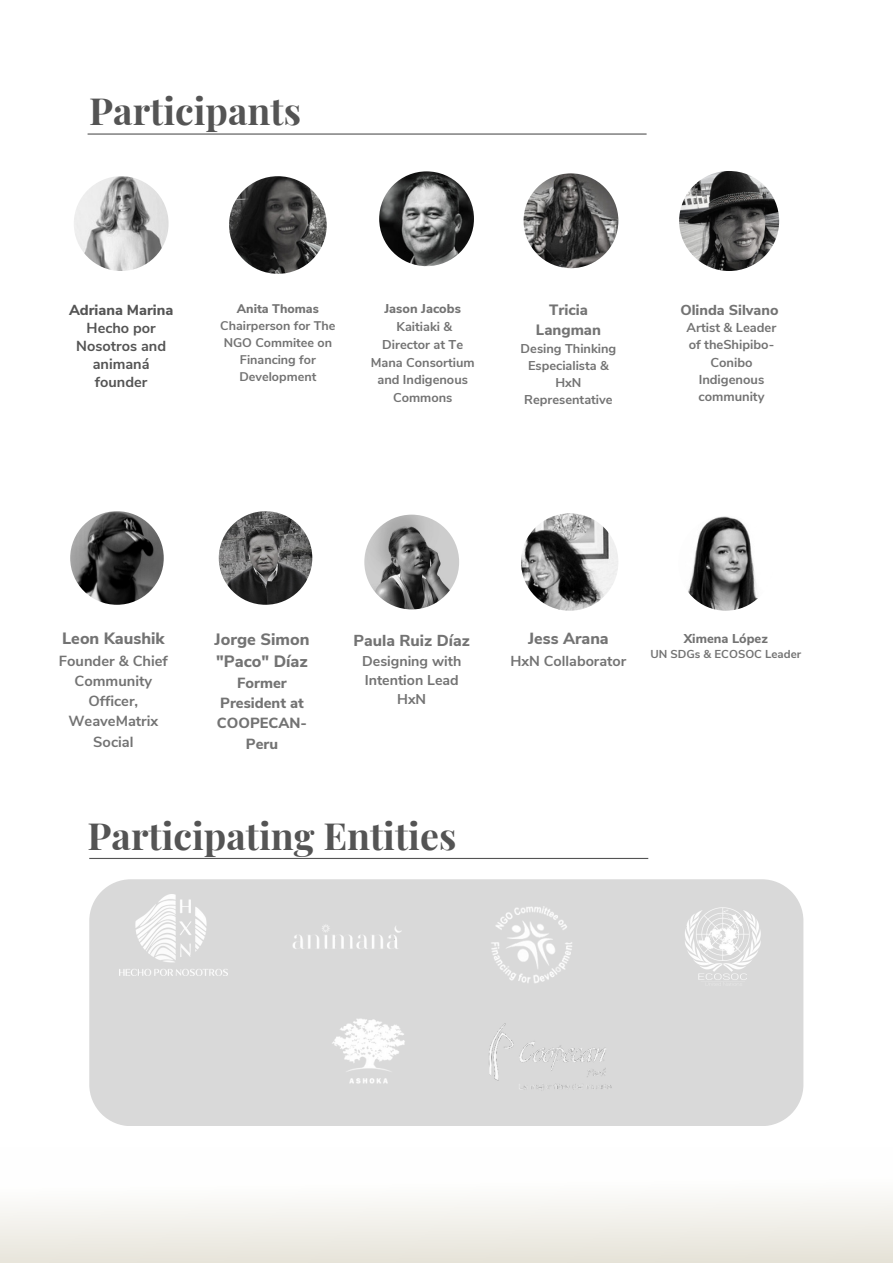
<style>
.page{position:relative;width:893px;height:1264px;background:#fff}
.page>*{position:absolute;margin:0;border:0;box-sizing:border-box;transform-origin:0 0}
.t1{font:700 37.5px "Playfair Display";color:#545454}
.t2{font:800 16.35px/22.5px "Nunito Sans";color:#737373}
.t3{font:800 16.05px "Nunito Sans";color:#737373}
.t4{font:800 15.9px "Nunito Sans";color:#737373}
.t5{font:800 15px/20.2px "Nunito Sans";color:#737373;text-align:center}
.t6{font:800 14.7px/20.1px "Nunito Sans";color:#737373;text-align:center}
.t7{font:700 14.55px/20.2px "Nunito Sans";color:#737373;text-align:center}
.t8{font:700 14.55px/18px "Nunito Sans";color:#545454;text-align:center}
.t9{font:800 14.55px "Nunito Sans";color:#545454}
.t10{font:700 14.4px "Nunito Sans";color:#737373}
.t11{font:800 14.4px "Nunito Sans";color:#737373}
.t12{font:700 14.1px/19.4px "Nunito Sans";color:#737373;text-align:center}
.t13{font:700 12.9px/17.2px "Nunito Sans";color:#737373;text-align:center}
.t14{font:700 12.75px/17.7px "Nunito Sans";color:#737373;text-align:center}
.t15{font:800 12.75px "Nunito Sans";color:#737373}
.t16{font:700 12.6px/17.1px "Nunito Sans";color:#737373;text-align:center}
.t17{font:800 12.6px "Nunito Sans";color:#737373}
.t18{font:700 11.4px "Nunito Sans";color:#737373}
</style>
<div class="page">
<div style="left:0;top:1147px;width:892px;height:115px;background:linear-gradient(to bottom,#fff,#e9e6dc)"></div>
<hr style="left:88px;top:133px;width:558px;height:2px;background:#545454">
<hr style="left:89px;top:857px;width:559px;height:2px;background:#545454">
<div style="left:89px;top:879px;width:714px;height:247px;background:#d9d9d9"></div>
<img style="left:674px;top:897px;width:98px;height:98px">
<img style="left:317px;top:998px;width:104px;height:105px">
<img style="left:490px;top:902px;width:84px;height:82px">
<img style="left:120px;top:894px;width:108px;height:81px">
<img style="left:287px;top:920px;width:119px;height:30px">
<img style="left:474px;top:1018px;width:149px;height:78px">
<img style="left:74px;top:176px;width:94px;height:95px;border-radius:50%">
<img style="left:229px;top:176px;width:97px;height:98px;border-radius:50%">
<img style="left:379px;top:171px;width:95px;height:95px;border-radius:50%">
<img style="left:523px;top:173px;width:95px;height:95px;border-radius:50%">
<img style="left:679px;top:171px;width:100px;height:100px;border-radius:50%">
<img style="left:70px;top:511px;width:94px;height:93px;border-radius:50%">
<img style="left:219px;top:511px;width:93px;height:93px;border-radius:50%">
<img style="left:364px;top:514px;width:95px;height:95px;border-radius:50%">
<img style="left:521px;top:513px;width:97px;height:97px;border-radius:50%">
<img style="left:678px;top:515px;width:95px;height:95px;border-radius:50%">
<p class="t1" style="left:89px;top:85px;width:213px">Participants</p>
<p class="t9" style="left:69px;top:300px;width:106px">Adriana Marina</p>
<p class="t8" style="left:76px;top:319px;width:91px">Hecho por<br>Nosotros and animaná</p>
<p class="t8" style="left:95px;top:373px;width:54px">founder</p>
<p class="t17" style="left:237px;top:300px;width:84px">Anita Thomas</p>
<p class="t16" style="left:220px;top:317px;width:117px">Chairperson for The<br>NGO Commitee on<br>Financing for<br>Development</p>
<p class="t15" style="left:384px;top:300px;width:78px">Jason Jacobs</p>
<p class="t14" style="left:370px;top:318px;width:105px">Kaitiaki &amp;<br>Director at Te<br>Mana Consortium and Indigenous<br>Commons</p>
<p class="t5" style="left:536px;top:300px;width:66px">Tricia<br>Langman</p>
<p class="t14" style="left:520px;top:340px;width:97px;line-height:17.1px">Desing Thinking<br>Especialista &amp;<br>HxN<br>Representative</p>
<p class="t11" style="left:680px;top:300px;width:99px">Olinda Silvano</p>
<p class="t13" style="left:686px;top:319px;width:91px">Artist &amp; Leader of theShipibo-<br>Conibo<br>Indigenous community</p>
<p class="t2" style="left:62px;top:627px;width:104px">Leon Kaushik</p>
<p class="t7" style="left:59px;top:650px;width:110px">Founder &amp; Chief<br>Community<br>Officer,<br>WeaveMatrix<br>Social</p>
<p class="t2" style="left:214px;top:628px;width:96px">Jorge Simon "Paco" Díaz</p>
<p class="t6" style="left:217px;top:673px;width:92px">Former<br>President at<br>COOPECAN-<br>Peru</p>
<p class="t4" style="left:353px;top:629px;width:118px">Paula Ruiz Díaz</p>
<p class="t12" style="left:362px;top:651px;width:101px">Designing with<br>Intention Lead<br>HxN</p>
<p class="t1" style="left:88px;top:809px;width:370px">Participating Entities</p>
<p class="t3" style="left:528px;top:628px;width:82px">Jess Arana</p>
<p class="t10" style="left:510px;top:651px;width:117px">HxN Collaborator</p>
<p class="t15" style="left:683px;top:630px;width:86px">Ximena López</p>
<p class="t18" style="left:650px;top:646px;width:152px">UN SDGs &amp; ECOSOC Leader</p>
</div>
